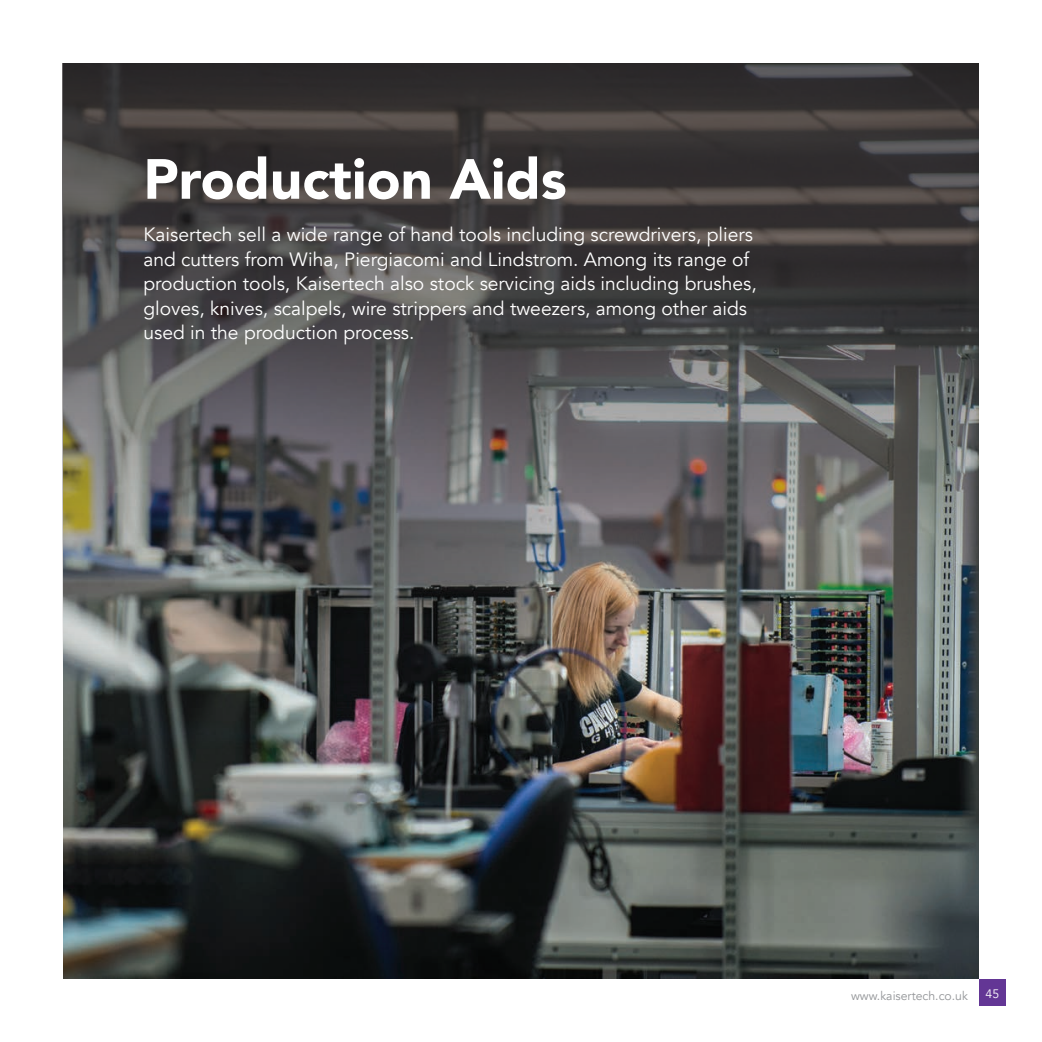
<style>
.page{position:relative;width:1042px;height:1042px;background:#fff}
.page>*{position:absolute;margin:0;border:0;box-sizing:border-box;transform-origin:0 0}
.t1{font:900 56px "Avenir";color:#fff}
.t2{font:19.25px/24.5px "Avenir";color:#fff}
.t3{font:12.25px "Avenir";color:#939598}
.t4{font:12.25px "Avenir";color:#fff}
</style>
<div class="page">
<div style="left:979px;top:979px;width:26px;height:26px;background:#633695"></div>
<img style="left:64px;top:770px;width:915px;height:209px">
<img style="left:63px;top:63px;width:916px;height:707px">
<p class="t1" style="left:143px;top:131px;width:425px">Production Aids</p>
<p class="t2" style="left:143px;top:223px;width:615px">Kaisertech sell a wide range of hand tools including screwdrivers, pliers and cutters from Wiha, Piergiacomi and Lindstrom. Among its range of production tools, Kaisertech also stock servicing aids including brushes, gloves, knives, scalpels, wire strippers and tweezers, among other aids used in the production process.</p>
<p class="t3" style="left:851px;top:988px;width:118px">www.kaisertech.co.uk</p>
<p class="t4" style="left:985px;top:987px;width:15px">45</p>
</div>
